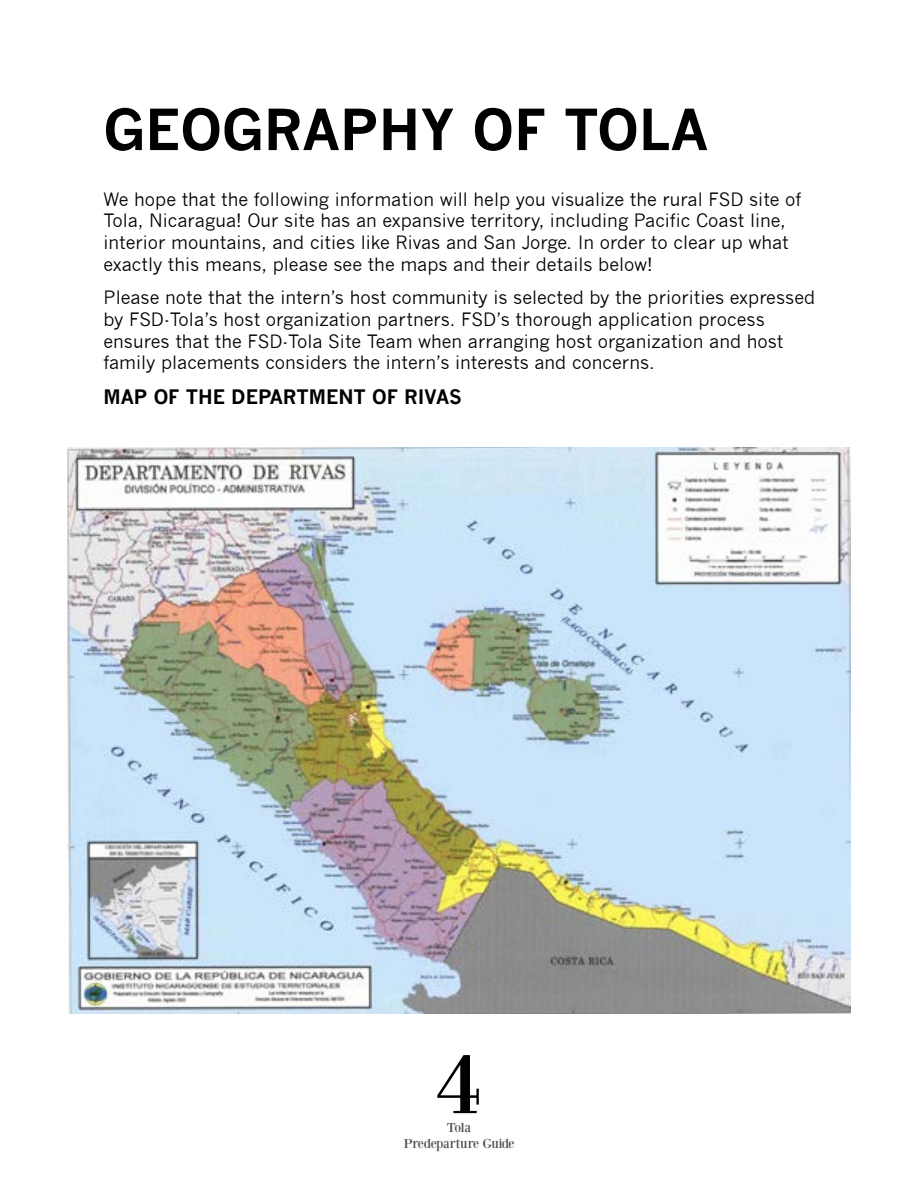
<style>
.page{position:relative;width:918px;height:1188px;background:#fff}
.page>*{position:absolute;margin:0;border:0;box-sizing:border-box;transform-origin:0 0}
.t1{font:90px "Bodoni XT";color:#000}
.t2{font:700 55.5px "News Gothic";color:#000}
.t3{font:700 19.5px "News Gothic";color:#000}
.t4{font:18px/21.6px "News Gothic";color:#000}
.t5{font:13.5px/16.2px "Bodoni XT";letter-spacing:-.04em;color:#4d4d4f;text-align:center}
</style>
<div class="page">
<img style="left:68px;top:448px;width:782px;height:566px">
<h2 class="t2" style="left:104px;top:96px;width:606px">GEOGRAPHY OF TOLA</h2>
<p class="t4" style="left:104px;top:189px;width:699px">We hope that the following information will help you visualize the rural FSD site of Tola, Nicaragua! Our site has an expansive territory, including Pacific Coast line, interior mountains, and cities like Rivas and San Jorge. In order to clear up what exactly this means, please see the maps and their details below!</p>
<p class="t4" style="left:104px;top:287px;width:713px">Please note that the intern’s host community is selected by the priorities expressed by FSD-Tola’s host organization partners. FSD’s thorough application process ensures that the FSD-Tola Site Team when arranging host organization and host family placements considers the intern’s interests and concerns.</p>
<p class="t3" style="left:104px;top:385px;width:360px">MAP OF THE DEPARTMENT OF RIVAS</p>
<h1 class="t1" style="left:436px;top:1029px;width:46px">4</h1>
<p class="t5" style="left:403px;top:1119px;width:113px">Tola<br>Predeparture Guide</p>
</div>
